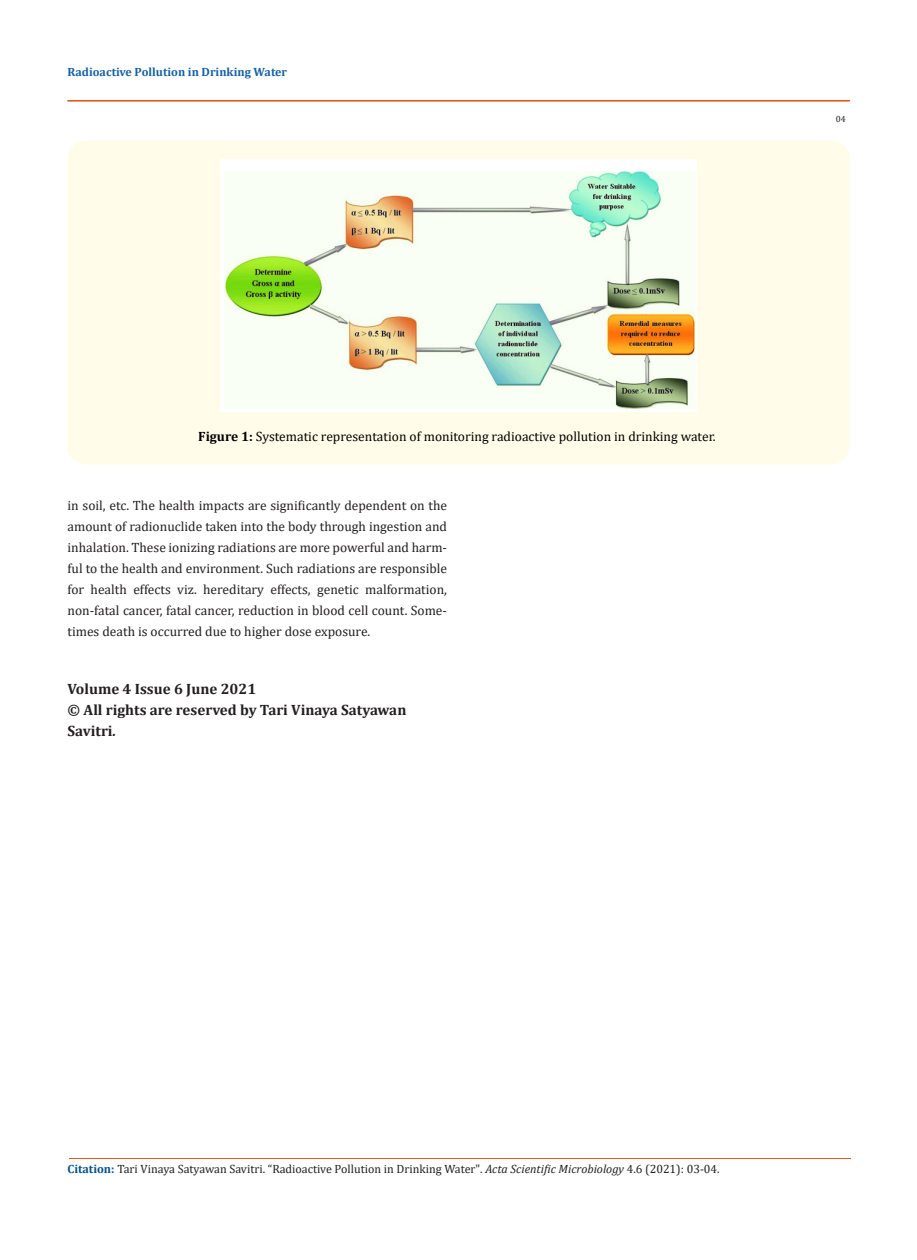
<style>
.page{position:relative;width:917px;height:1260px;background:#fff}
.page>*{position:absolute;margin:0;border:0;box-sizing:border-box;transform-origin:0 0}
.t1{font:700 15px/21px "Cambria";color:#231f20}
.t2{font:13.5px/21px "Cambria";color:#231f20;text-align:justify}
.MDPI_3_1_text{font:13.5px "Cambria";color:#000}
.t3{font:12px "Cambria";color:#231f20}
.t4{font:700 12px "Cambria";color:#1560a6}
.t5{font:9px "Cambria";color:#231f20}
.s1{font-weight:700}
.s2{font-style:italic}
.s3{font-weight:700;color:#035089}
</style>
<div class="page">
<div style="left:67px;top:140px;width:782px;height:324px;background:#fffde9;border-radius:18px"></div>
<img style="left:220px;top:159px;width:477px;height:253px">
<hr style="left:69px;top:1158px;width:781px;height:1px;background:#e05d1a">
<p class="t4" style="left:67px;top:63px;width:221px">Radioactive Pollution in Drinking Water</p>
<p class="t5" style="left:835px;top:114px;width:11px">04</p>
<p class="MDPI_3_1_text" style="left:198px;top:429px;width:519px"><span class="s1">Figure 1:</span> Systematic representation of monitoring radioactive pollution in drinking water.</p>
<p class="t2" style="left:67px;top:495px;width:381px">in soil, etc. The health impacts are significantly dependent on the amount of radionuclide taken into the body through ingestion and inhalation. These ionizing radiations are more powerful and harm&shy;ful to the health and environment. Such radiations are responsible for health effects viz. hereditary effects, genetic malformation, non-fatal cancer, fatal cancer, reduction in blood cell count. Some&shy;times death is occurred due to higher dose exposure.</p>
<p class="t1" style="left:67px;top:678px;width:190px">Volume 4 Issue 6 June 2021</p>
<p class="t1" style="left:67px;top:699px;width:340px">© All rights are reserved by Tari Vinaya Satyawan<br>Savitri<span class="s2">.</span></p>
<p class="t3" style="left:67px;top:1162px;width:653px"><span class="s3">Citation:</span> Tari Vinaya Satyawan Savitri. “Radioactive Pollution in Drinking Water". <span class="s2">Acta Scientific Microbiology</span> 4.6 (2021): 03-04.</p>
</div>
